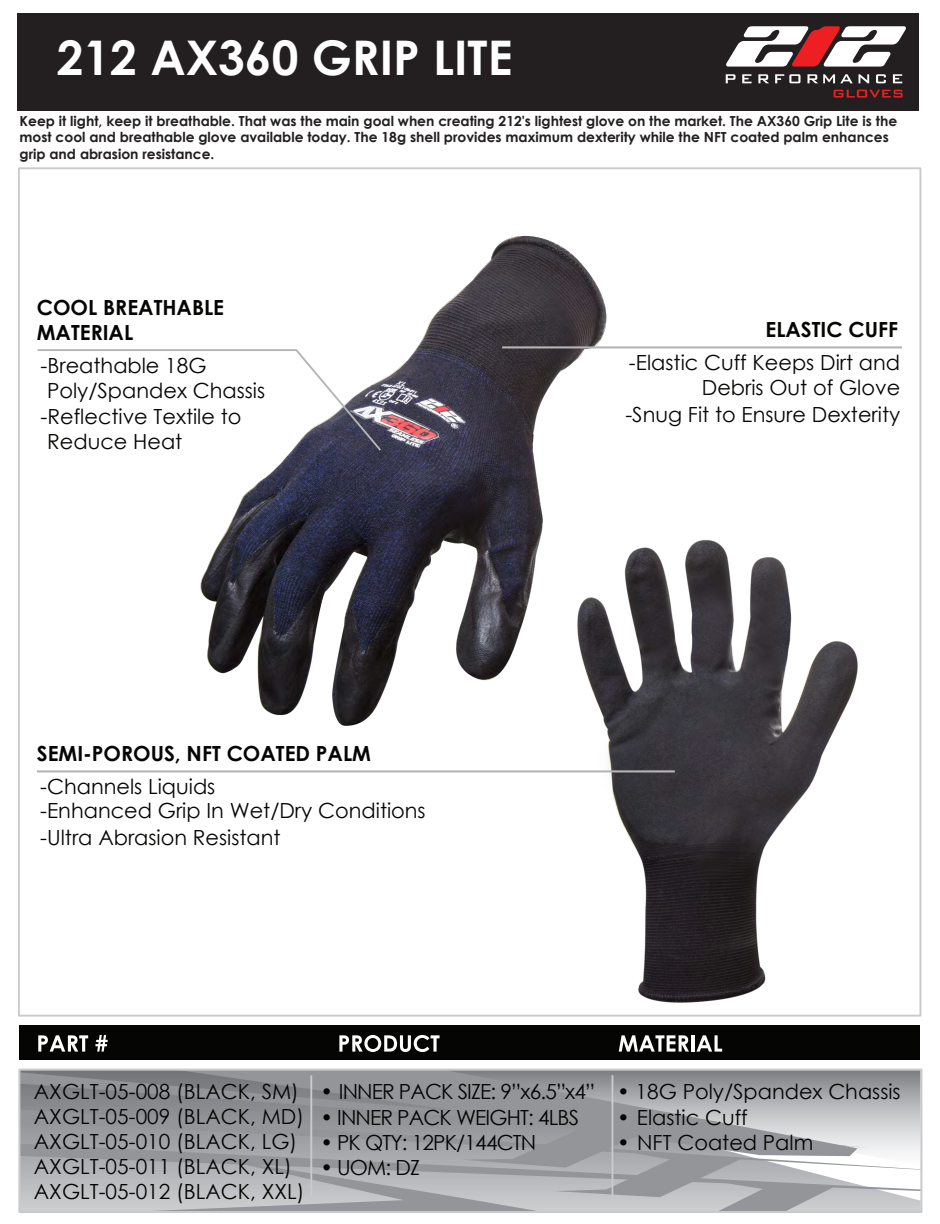
<style>
.page{position:relative;width:940px;height:1224px;background:#fff}
.page>*{position:absolute;margin:0;border:0;box-sizing:border-box;transform-origin:0 0}
.t1{font:700 47.8px "Century Gothic";color:#fff}
.t2{font:20.8px/25px "Century Gothic";color:#050504}
.t3{font:20.8px "Century Gothic";letter-spacing:-.04em;color:#050504}
.t4{font:700 20.8px/25px "Century Gothic";color:#050504}
.t5{font:700 13.9px/16.6px "Century Gothic";color:#231f20}
</style>
<div class="page">
<img style="left:494px;top:540px;width:364px;height:463px">
<img style="left:200px;top:235px;width:443px;height:507px">
<div style="left:18px;top:13px;width:901px;height:98px;background:#231f20"></div>
<svg style="left:869px;top:1072px;width:50px;height:29px"></svg>
<svg style="left:21px;top:1197px;width:898px;height:13px;background:#b9bbbd"></svg>
<svg style="left:21px;top:1101px;width:898px;height:96px"></svg>
<svg style="left:21px;top:1072px;width:848px;height:96px;background:#9a9b9f"></svg>
<svg style="left:42px;top:1160px;width:660px;height:50px;background:#b1b2b5"></svg>
<div style="left:18px;top:1069px;width:904px;height:144px;border:2px solid #cbcaca"></div>
<div style="left:19px;top:1025px;width:900px;height:35px;background:#050504"></div>
<svg style="left:726px;top:26px;width:179px;height:41px"></svg>
<svg style="left:725px;top:74px;width:10px;height:9px"></svg>
<svg style="left:742px;top:74px;width:9px;height:9px"></svg>
<svg style="left:758px;top:74px;width:11px;height:9px"></svg>
<svg style="left:775px;top:74px;width:25px;height:9px"></svg>
<svg style="left:807px;top:74px;width:45px;height:9px"></svg>
<svg style="left:858px;top:74px;width:11px;height:9px"></svg>
<svg style="left:876px;top:74px;width:9px;height:9px"></svg>
<svg style="left:893px;top:74px;width:9px;height:9px"></svg>
<svg style="left:833px;top:90px;width:69px;height:8px"></svg>
<svg style="left:339px;top:1035px;width:100px;height:17px"></svg>
<svg style="left:618px;top:1035px;width:71px;height:17px"></svg>
<hr style="left:691px;top:1035px;width:3px;height:17px;background:#fff">
<svg style="left:696px;top:1035px;width:26px;height:17px"></svg>
<hr style="left:502px;top:346px;width:400px;height:2px;background:#b4b5b5">
<hr style="left:611px;top:1075px;width:2px;height:122px;background:#cbcaca">
<svg style="left:38px;top:1035px;width:50px;height:17px"></svg>
<svg style="left:95px;top:1035px;width:13px;height:17px"></svg>
<hr style="left:310px;top:1075px;width:2px;height:122px;background:#cbcaca">
<svg style="left:37px;top:348px;width:346px;height:105px"></svg>
<hr style="left:37px;top:770px;width:638px;height:2px;background:#b4b5b5">
<h1 class="t1" style="left:57px;top:27px;width:457px">212 AX360 GRIP LITE</h1>
<p class="t5" style="left:20px;top:112px;width:879px">Keep it light, keep it breathable. That was the main goal when creating 212's lightest glove on the market. The AX360 Grip Lite is the most cool and breathable glove available today. The 18g shell provides maximum dexterity while the NFT coated palm enhances grip and abrasion resistance.</p>
<p class="t4" style="left:37px;top:294px;width:189px">COOL BREATHABLE<br>MATERIAL</p>
<p class="t2" style="left:41px;top:353px;width:167px">-Breathable 18G</p>
<p class="t2" style="left:47px;top:378px;width:219px">Poly/Spandex Chassis</p>
<p class="t2" style="left:41px;top:404px;width:202px">-Reflective Textile to</p>
<p class="t2" style="left:47px;top:429px;width:137px">Reduce Heat</p>
<p class="t4" style="left:37px;top:741px;width:335px">SEMI-POROUS, NFT COATED PALM</p>
<p class="t2" style="left:40px;top:774px;width:387px;line-height:24.5px">-Channels Liquids<br>-Enhanced Grip In Wet/Dry Conditions</p>
<p class="t2" style="left:40px;top:825px;width:242px">-Ultra Abrasion Resistant</p>
<p class="t4" style="left:765px;top:317px;width:134px">ELASTIC CUFF</p>
<p class="t2" style="left:629px;top:349px;width:273px;text-align:right">-Elastic Cuff Keeps Dirt and<br>Debris Out of Glove</p>
<p class="t2" style="left:625px;top:401px;width:276px">-Snug Fit to Ensure Dexterity</p>
<p class="t2" style="left:34px;top:1079px;width:272px">AXGLT-05-008 (BLACK, SM)<br>AXGLT-05-009 (BLACK, MD)<br>AXGLT-05-010 (BLACK, LG)<br>AXGLT-05-011 (BLACK, XL)<br>AXGLT-05-012 (BLACK, XXL)</p>
<p class="t2" style="left:617px;top:1079px;width:285px">• 18G Poly/Spandex Chassis</p>
<p class="t3" style="left:320px;top:1079px;width:276px">• INNER PACK SIZE: 9”x6.5”x4”</p>
<p class="t3" style="left:320px;top:1104px;width:260px">• INNER PACK WEIGHT: 4LBS</p>
<p class="t3" style="left:320px;top:1129px;width:217px">• PK QTY: 12PK/144CTN</p>
<p class="t2" style="left:320px;top:1154px;width:101px">• UOM: DZ</p>
<p class="t2" style="left:617px;top:1104px;width:132px">• Elastic Cuff</p>
<p class="t2" style="left:617px;top:1129px;width:198px">• NFT Coated Palm</p>
</div>
